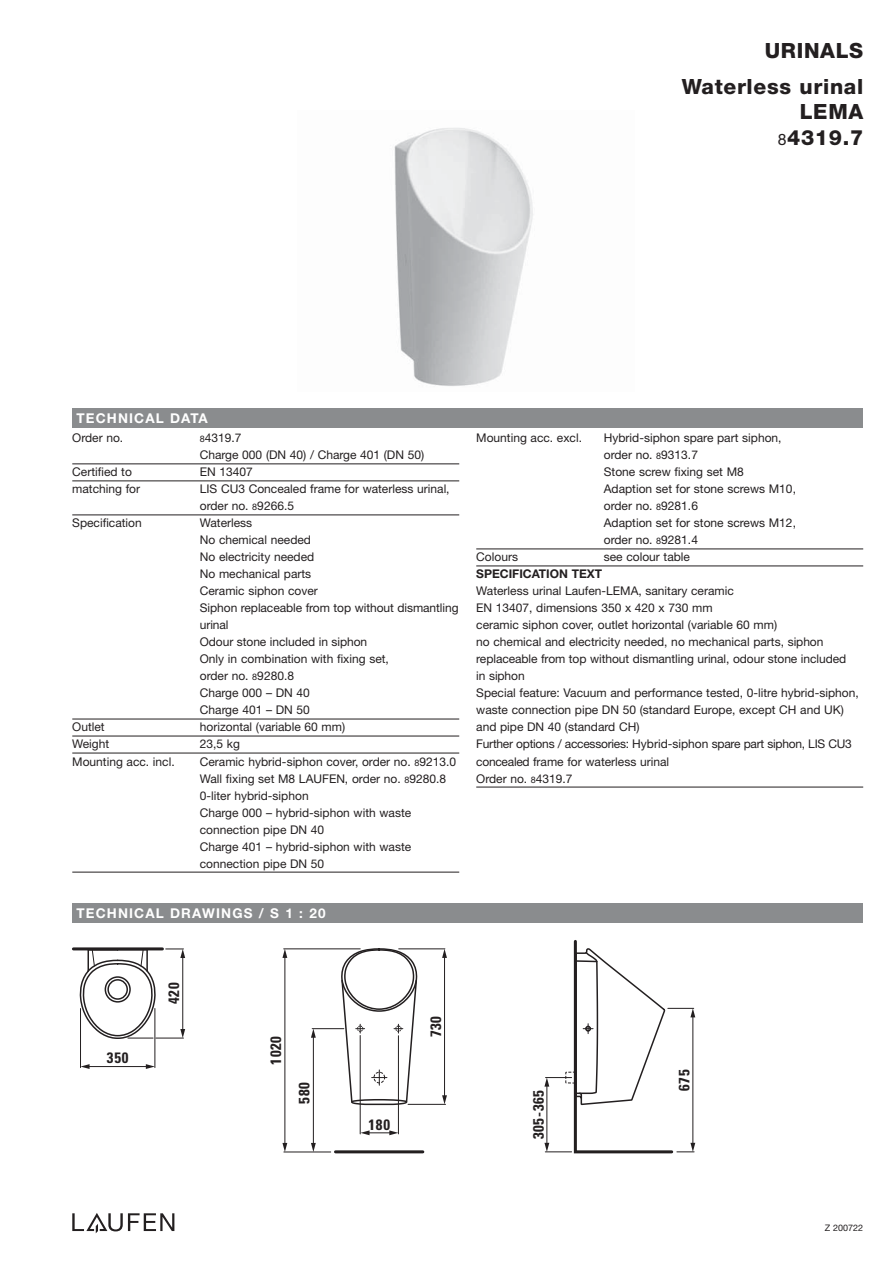
<style>
.page{position:relative;width:893px;height:1263px;background:#fff}
.page>*{position:absolute;margin:0;border:0;box-sizing:border-box;transform-origin:0 0}
.t1{font:800 21px/36.2px "Helvetica Neue";letter-spacing:.03em;color:#231f20;text-align:right}
.t2{font:700 condensed 15px "Univers";letter-spacing:.05em;color:#231f20}
.t3{font:700 13.5px "Helvetica Neue";letter-spacing:.085em;color:#fff}
.t4{font:12px/17px "Helvetica Neue";color:#231f20}
.t5{font:700 12px "Helvetica Neue";color:#231f20}
.t6{font:9px "Helvetica Neue";color:#231f20}
.s1{font-weight:400;font-size:15.75px}
.s2{font-size:9px}
</style>
<div class="page">
<img style="left:394px;top:128px;width:139px;height:258px">
<svg style="left:72px;top:1213px;width:102px;height:20px"></svg>
<div style="left:72px;top:408px;width:791px;height:19px;background:#8a8c8e"></div>
<hr style="left:72px;top:464px;width:387px;height:1px;background:#231f20">
<hr style="left:72px;top:481px;width:387px;height:1px;background:#231f20">
<hr style="left:72px;top:515px;width:387px;height:1px;background:#231f20">
<hr style="left:72px;top:719px;width:387px;height:1px;background:#231f20">
<hr style="left:72px;top:736px;width:387px;height:1px;background:#231f20">
<hr style="left:72px;top:753px;width:387px;height:1px;background:#231f20">
<hr style="left:72px;top:872px;width:387px;height:1px;background:#231f20">
<hr style="left:476px;top:549px;width:387px;height:1px;background:#231f20">
<hr style="left:476px;top:566px;width:387px;height:1px;background:#231f20">
<hr style="left:476px;top:787px;width:387px;height:1px;background:#231f20">
<div style="left:72px;top:904px;width:791px;height:19px;background:#8a8c8e"></div>
<hr style="left:312px;top:1028px;width:32px;height:1px;background:#231f20">
<hr style="left:284px;top:1152px;width:47px;height:1px;background:#231f20">
<svg style="left:311px;top:1143px;width:5px;height:9px"></svg>
<svg style="left:311px;top:1029px;width:5px;height:9px"></svg>
<hr style="left:313px;top:1037px;width:1px;height:106px;background:#231f20">
<hr style="left:73px;top:947px;width:89px;height:3px;background:#231f20">
<svg style="left:79px;top:947px;width:106px;height:93px"></svg>
<hr style="left:182px;top:957px;width:1px;height:72px;background:#231f20">
<hr style="left:80px;top:1008px;width:1px;height:59px;background:#231f20">
<hr style="left:155px;top:1008px;width:1px;height:59px;background:#231f20">
<svg style="left:146px;top:1064px;width:9px;height:5px"></svg>
<svg style="left:81px;top:1064px;width:9px;height:5px"></svg>
<hr style="left:89px;top:1066px;width:57px;height:1px;background:#231f20">
<svg style="left:332px;top:940px;width:363px;height:214px"></svg>
<hr style="left:284px;top:948px;width:76px;height:1px;background:#231f20">
<svg style="left:282px;top:1143px;width:5px;height:9px"></svg>
<svg style="left:282px;top:949px;width:5px;height:9px"></svg>
<hr style="left:285px;top:957px;width:1px;height:186px;background:#231f20">
<h1 class="t1" style="left:682px;top:34px;width:183px">URINALS<br>Waterless urinal</h1>
<h1 class="t1" style="left:800px;top:95px;width:65px">LEMA</h1>
<h1 class="t1" style="left:778px;top:121px;width:87px"><span class="s1">8</span>4319.7</h1>
<p class="t3" style="left:77px;top:413px;width:133px">TECHNICAL DATA</p>
<p class="t4" style="left:72px;top:431px;width:53px">Order no.</p>
<p class="t4" style="left:200px;top:431px;width:226px"><span class="s2">8</span>4319.7<br>Charge 000 (DN 40) / Charge 401 (DN 50)</p>
<p class="t4" style="left:72px;top:465px;width:61px">Certified to</p>
<p class="t4" style="left:200px;top:465px;width:55px">EN 13407</p>
<p class="t4" style="left:72px;top:482px;width:69px">matching for</p>
<p class="t4" style="left:200px;top:482px;width:251px">LIS CU3 Concealed frame for waterless urinal, order no. <span class="s2">8</span>9266.5</p>
<p class="t4" style="left:72px;top:516px;width:71px">Specification</p>
<p class="t4" style="left:200px;top:516px;width:260px">Waterless<br>No chemical needed<br>No electricity needed<br>No mechanical parts<br>Ceramic siphon cover<br>Siphon replaceable from top without dismantling urinal<br>Odour stone included in siphon<br>Only in combination with fixing set,<br>order no. <span class="s2">8</span>9280.8<br>Charge 000 – DN 40<br>Charge 401 – DN 50</p>
<p class="t4" style="left:72px;top:720px;width:34px">Outlet</p>
<p class="t4" style="left:200px;top:720px;width:147px">horizontal (variable 60 mm)</p>
<p class="t4" style="left:72px;top:737px;width:38px">Weight</p>
<p class="t4" style="left:200px;top:737px;width:42px">23,5 kg</p>
<p class="t4" style="left:72px;top:754px;width:104px">Mounting acc. incl.</p>
<p class="t4" style="left:200px;top:754px;width:258px">Ceramic hybrid-siphon cover, order no. <span class="s2">8</span>9213.0<br>Wall fixing set M8 LAUFEN, order no. <span class="s2">8</span>9280.8<br>0-liter hybrid-siphon<br>Charge 000 – hybrid-siphon with waste connection pipe DN 40<br>Charge 401 – hybrid-siphon with waste connection pipe DN 50</p>
<p class="t3" style="left:77px;top:908px;width:250px">TECHNICAL DRAWINGS / S 1 : 20</p>
<p class="t4" style="left:476px;top:431px;width:107px">Mounting acc. excl.</p>
<p class="t4" style="left:604px;top:431px;width:194px">Hybrid-siphon spare part siphon, order no. <span class="s2">8</span>9313.7<br>Stone screw fixing set M8<br>Adaption set for stone screws M10, order no. <span class="s2">8</span>9281.6<br>Adaption set for stone screws M12, order no. <span class="s2">8</span>9281.4</p>
<p class="t4" style="left:476px;top:550px;width:43px">Colours</p>
<p class="t4" style="left:604px;top:550px;width:88px">see colour table</p>
<p class="t5" style="left:476px;top:570px;width:127px">SPECIFICATION TEXT</p>
<p class="t4" style="left:476px;top:584px;width:384px">Waterless urinal Laufen-LEMA, sanitary ceramic<br>EN 13407, dimensions 350 x 420 x 730 mm<br>ceramic siphon cover, outlet horizontal (variable 60 mm)<br>no chemical and electricity needed, no mechanical parts, siphon replaceable from top without dismantling urinal, odour stone included<br>in siphon<br>Special feature: Vacuum and performance tested, 0-litre hybrid-siphon, waste connection pipe DN 50 (standard Europe, except CH and UK) and pipe DN 40 (standard CH)<br>Further options / accessories: Hybrid-siphon spare part siphon, LIS CU3 concealed frame for waterless urinal<br>Order no. <span class="s2">8</span>4319.7</p>
<p class="t2" style="left:107px;top:1052px;width:23px">350</p>
<p class="t2" style="left:168px;top:1004px;width:23px;rotate:-90deg">420</p>
<p class="t2" style="left:270px;top:1065px;width:30px;rotate:-90deg">1020</p>
<p class="t2" style="left:299px;top:1104px;width:23px;rotate:-90deg">580</p>
<p class="t2" style="left:369px;top:1119px;width:23px">180</p>
<p class="t2" style="left:430px;top:1037px;width:23px;rotate:-90deg">730</p>
<p class="t2" style="left:533px;top:1139px;width:51px;rotate:-90deg">305-365</p>
<p class="t2" style="left:679px;top:1091px;width:23px;rotate:-90deg">675</p>
<p class="t6" style="left:825px;top:1224px;width:40px">Z 200722</p>
</div>
